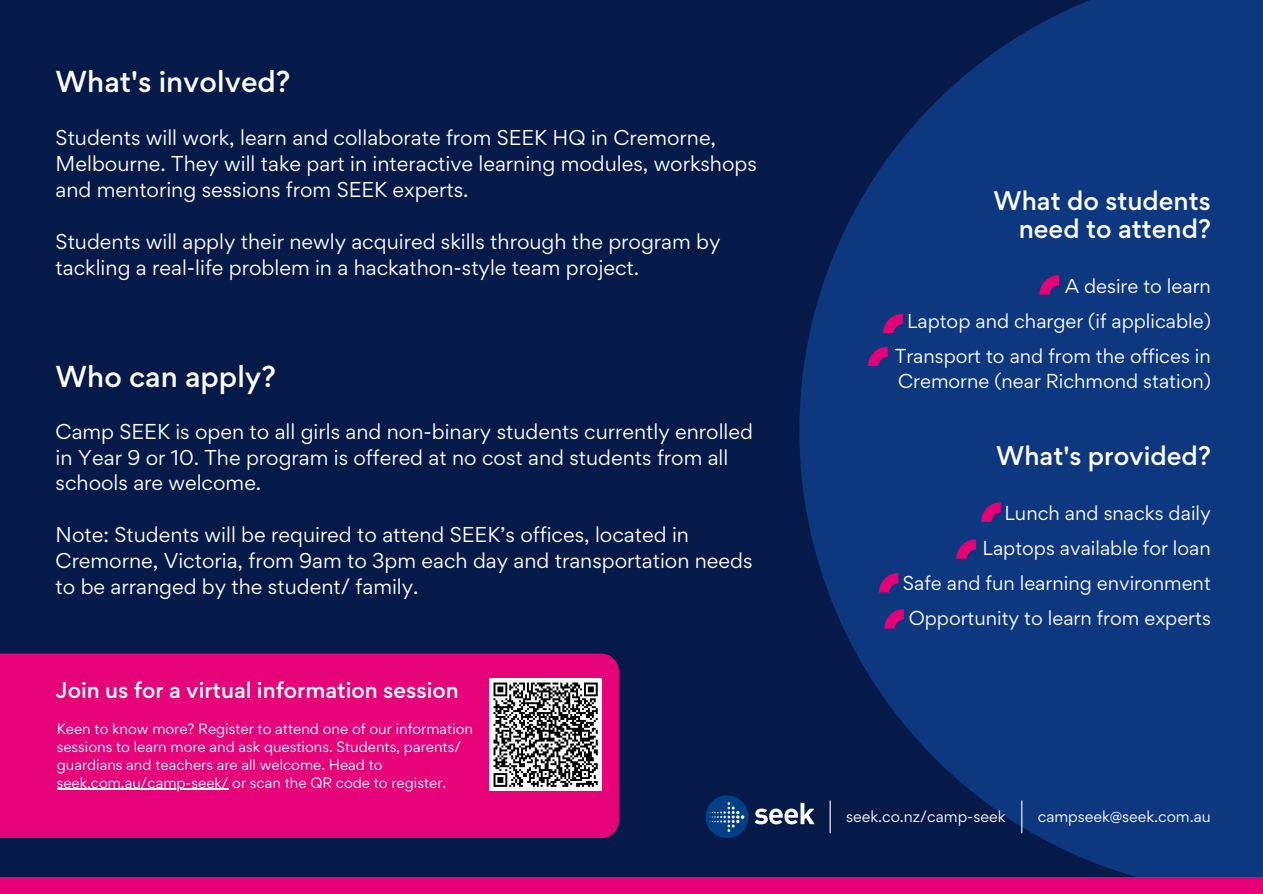
<style>
.page{position:relative;width:1263px;height:894px;background:#fff}
.page>*{position:absolute;margin:0;border:0;box-sizing:border-box;transform-origin:0 0}
.t1{font:500 27px "SEEK Sans";color:#fff}
.t2{font:500 24px/28.2px "SEEK Sans";color:#fff;text-align:right}
.t3{font:500 20.55px "SEEK Sans";color:#fff}
.t4{font:19.2px/25.8px "SEEK Sans";color:#fff}
.t5{font:18px/25px "SEEK Sans";color:#fff}
.t6{font:14.25px "SEEK Sans";color:#fff}
.t7{font:13.5px/18px "SEEK Sans";color:#fff}
</style>
<div class="page">
<div style="left:0;top:0;width:1263px;height:893px;background:#051a49"></div>
<svg style="left:799px;top:0;width:464px;height:876px;fill:#0d3880"></svg>
<svg style="left:754px;top:802px;width:61px;height:22px"></svg>
<div style="left:705px;top:795px;width:43px;height:42px;background:#023f87;border-radius:50%"></div>
<svg style="left:710px;top:802px;width:34px;height:29px"></svg>
<hr style="left:830px;top:800px;width:1px;height:32px;background:#fff">
<hr style="left:1021px;top:800px;width:1px;height:32px;background:#fff">
<div style="left:0;top:876px;width:1263px;height:17px;background:#e60078"></div>
<svg style="left:883px;top:313px;width:19px;height:20px"></svg>
<svg style="left:868px;top:346px;width:19px;height:19px"></svg>
<svg style="left:1039px;top:275px;width:20px;height:19px"></svg>
<div style="left:0;top:653px;width:619px;height:185px;background:#e60278"></div>
<hr style="left:57px;top:788px;width:172px;height:1px;background:#fff">
<svg style="left:981px;top:502px;width:19px;height:19px"></svg>
<svg style="left:956px;top:539px;width:20px;height:19px"></svg>
<svg style="left:879px;top:573px;width:19px;height:19px"></svg>
<svg style="left:884px;top:609px;width:19px;height:19px"></svg>
<div style="left:490px;top:678px;width:112px;height:112px;background:#fff"></div>
<svg style="left:493px;top:682px;width:105px;height:105px"></svg>
<p class="t1" style="left:56px;top:64px;width:236px">What's involved?</p>
<p class="t4" style="left:56px;top:125px;width:703px">Students will work, learn and collaborate from SEEK HQ in Cremorne,<br>Melbourne. They will take part in interactive learning modules, workshops and mentoring sessions from SEEK experts.</p>
<p class="t4" style="left:56px;top:228px;width:666px">Students will apply their newly acquired skills through the program by tackling a real-life problem in a hackathon-style team project.</p>
<p class="t1" style="left:56px;top:358px;width:222px">Who can apply?</p>
<h2 class="t4" style="left:56px;top:418px;width:699px">Camp SEEK is open to all girls and non-binary students currently enrolled in Year 9 or 10. The program is offered at no cost and students from all schools are welcome.</h2>
<h5 class="t4" style="left:56px;top:521px;width:698px">Note: Students will be required to attend SEEK’s offices, located in<br>Cremorne, Victoria, from 9am to 3pm each day and transportation needs to be arranged by the student/ family.</h5>
<p class="t3" style="left:56px;top:675px;width:405px">Join us for a virtual information session</p>
<h5 class="t7" style="left:57px;top:719px;width:418px">Keen to know more? Register to attend one of our information sessions to learn more and ask questions. Students, parents/ guardians and teachers are all welcome. Head to</h5>
<p class="t7" style="left:57px;top:773px;width:391px">seek.com.au/camp-seek/ or scan the QR code to register.</p>
<p class="t2" style="left:993px;top:186px;width:219px">What do students need to attend?</p>
<p class="t5" style="left:1065px;top:273px;width:147px">A desire to learn</p>
<h2 class="t5" style="left:907px;top:308px;width:305px">Laptop and charger (if applicable)</h2>
<h5 class="t5" style="left:895px;top:343px;width:318px">Transport to and from the offices in<br>Cremorne (near Richmond station)</h5>
<p class="t2" style="left:996px;top:441px;width:216px">What's provided?</p>
<p class="t5" style="left:1004px;top:500px;width:208px">Lunch and snacks daily</p>
<p class="t5" style="left:982px;top:535px;width:230px">Laptops available for loan</p>
<p class="t5" style="left:903px;top:570px;width:309px">Safe and fun learning environment</p>
<h1 class="t5" style="left:909px;top:605px;width:304px">Opportunity to learn from experts</h1>
<h5 class="t6" style="left:846px;top:806px;width:161px">seek.co.nz/camp-seek</h5>
<h5 class="t6" style="left:1038px;top:806px;width:175px">campseek@seek.com.au</h5>
</div>
